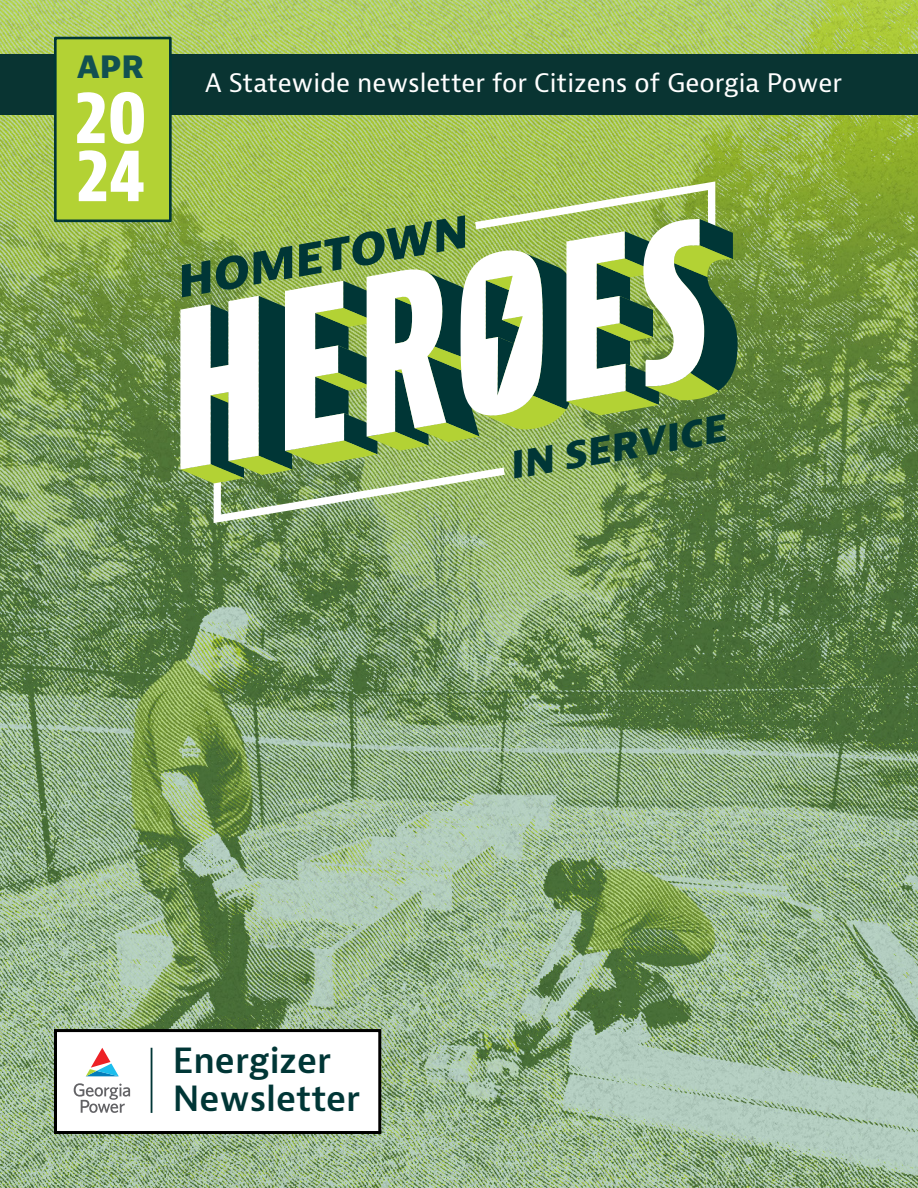
<style>
.page{position:relative;width:918px;height:1188px;background:#fff}
.page>*{position:absolute;margin:0;border:0;box-sizing:border-box;transform-origin:0 0}
.t1{font:italic 800 42.15px "Bernina Sans";color:#003636}
.t2{font:italic 800 36px "Bernina Sans";color:#003636}
.t3{font:600 33.75px/37.7px "Bernina Sans";color:#003636}
.t4{font:800 30px "Bernina Sans";color:#125051}
.t5{font:24.9px "Bernina Sans";color:#fff}
</style>
<div class="page">
<img style="left:0;top:0;width:918px;height:1188px">
<div style="left:0;top:54px;width:918px;height:60px;background:#093432"></div>
<div style="left:54px;top:1029px;width:327px;height:105px;background:#fff;border:3px solid #000"></div>
<svg style="left:86px;top:1048px;width:33px;height:28px"></svg>
<svg style="left:74px;top:1083px;width:56px;height:30px"></svg>
<hr style="left:151px;top:1048px;width:1px;height:65px;background:#003636">
<svg style="left:180px;top:181px;width:558px;height:342px"></svg>
<div style="left:54px;top:37px;width:118px;height:185px;background:#b3d234;border:3px solid #003636"></div>
<svg style="left:77px;top:92px;width:67px;height:52px"></svg>
<svg style="left:79px;top:150px;width:65px;height:51px"></svg>
<p class="t4" style="left:77px;top:47px;width:68px">APR</p>
<p class="t5" style="left:205px;top:66px;width:639px">A Statewide newsletter for Citizens of Georgia Power</p>
<h1 class="t1" style="left:171px;top:255px;width:296px;rotate:-10deg">HOMETOWN</h1>
<h2 class="t2" style="left:505px;top:443px;width:221px;rotate:-10deg">IN SERVICE</h2>
<h3 class="t3" style="left:173px;top:1043px;width:189px">Energizer<br>Newsletter</h3>
</div>
